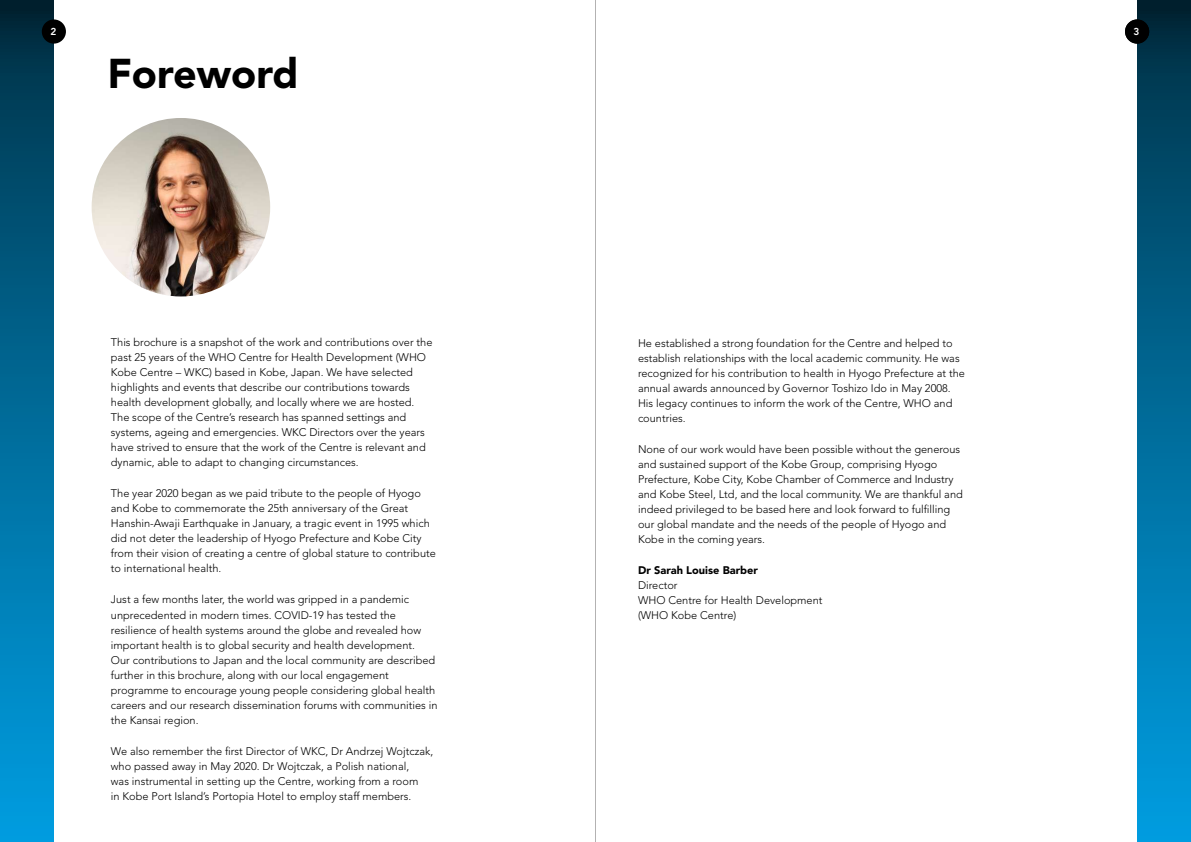
<style>
.page{position:relative;width:1191px;height:842px;background:#fff}
.page>*{position:absolute;margin:0;border:0;box-sizing:border-box;transform-origin:0 0}
.t1{font:900 41.3px "Avenir LT Std";color:#000}
.t2{font:300 11px/15px "Avenir LT Std";color:#000}
.t3{font:900 11px "Avenir LT Std";color:#000}
.t4{font:800 10px "Avenir LT Std";color:#fff}
</style>
<div class="page">
<svg style="left:0;top:0;width:54px;height:842px;background:#006996"></svg>
<svg style="left:1137px;top:0;width:54px;height:842px;background:#006996"></svg>
<img style="left:92px;top:118px;width:178px;height:178px;border-radius:89px">
<div style="left:42px;top:19px;width:24px;height:25px;background:#000;border-radius:50%"></div>
<div style="left:1125px;top:19px;width:24px;height:25px;background:#000;border-radius:50%"></div>
<hr style="left:595px;top:0;width:1px;height:842px;background:#b3b2b2">
<p class="t4" style="left:50px;top:26px;width:7px">2</p>
<p class="t4" style="left:1133px;top:26px;width:7px">3</p>
<h1 class="t1" style="left:107px;top:49px;width:193px">Foreword</h1>
<p class="t2" style="left:111px;top:335px;width:323px">This brochure is a snapshot of the work and contributions over the past 25 years of the WHO Centre for Health Development (WHO Kobe Centre – WKC) based in Kobe, Japan. We have selected highlights and events that describe our contributions towards health development globally, and locally where we are hosted.<br>The scope of the Centre’s research has spanned settings and systems, ageing and emergencies. WKC Directors over the years have strived to ensure that the work of the Centre is relevant and dynamic, able to adapt to changing circumstances.</p>
<p class="t2" style="left:111px;top:486px;width:326px">The year 2020 began as we paid tribute to the people of Hyogo and Kobe to commemorate the 25th anniversary of the Great Hanshin-Awaji Earthquake in January, a tragic event in 1995 which did not deter the leadership of Hyogo Prefecture and Kobe City from their vision of creating a centre of global stature to contribute to international health.</p>
<p class="t2" style="left:111px;top:592px;width:328px">Just a few months later, the world was gripped in a pandemic unprecedented in modern times. COVID-19 has tested the resilience of health systems around the globe and revealed how important health is to global security and health development.<br>Our contributions to Japan and the local community are described further in this brochure, along with our local engagement programme to encourage young people considering global health careers and our research dissemination forums with communities in the Kansai region.</p>
<p class="t2" style="left:111px;top:743px;width:324px">We also remember the first Director of WKC, Dr Andrzej Wojtczak, who passed away in May 2020. Dr Wojtczak, a Polish national,<br>was instrumental in setting up the Centre, working from a room<br>in Kobe Port Island’s Portopia Hotel to employ staff members.</p>
<p class="t2" style="left:638px;top:335px;width:328px">He established a strong foundation for the Centre and helped to establish relationships with the local academic community. He was recognized for his contribution to health in Hyogo Prefecture at the annual awards announced by Governor Toshizo Ido in May 2008.<br>His legacy continues to inform the work of the Centre, WHO and countries.</p>
<p class="t2" style="left:638px;top:441px;width:326px">None of our work would have been possible without the generous and sustained support of the Kobe Group, comprising Hyogo Prefecture, Kobe City, Kobe Chamber of Commerce and Industry and Kobe Steel, Ltd, and the local community. We are thankful and indeed privileged to be based here and look forward to fulfilling our global mandate and the needs of the people of Hyogo and Kobe in the coming years.</p>
<p class="t3" style="left:638px;top:563px;width:121px">Dr Sarah Louise Barber</p>
<p class="t2" style="left:638px;top:577px;width:186px">Director<br>WHO Centre for Health Development (WHO Kobe Centre)</p>
</div>
